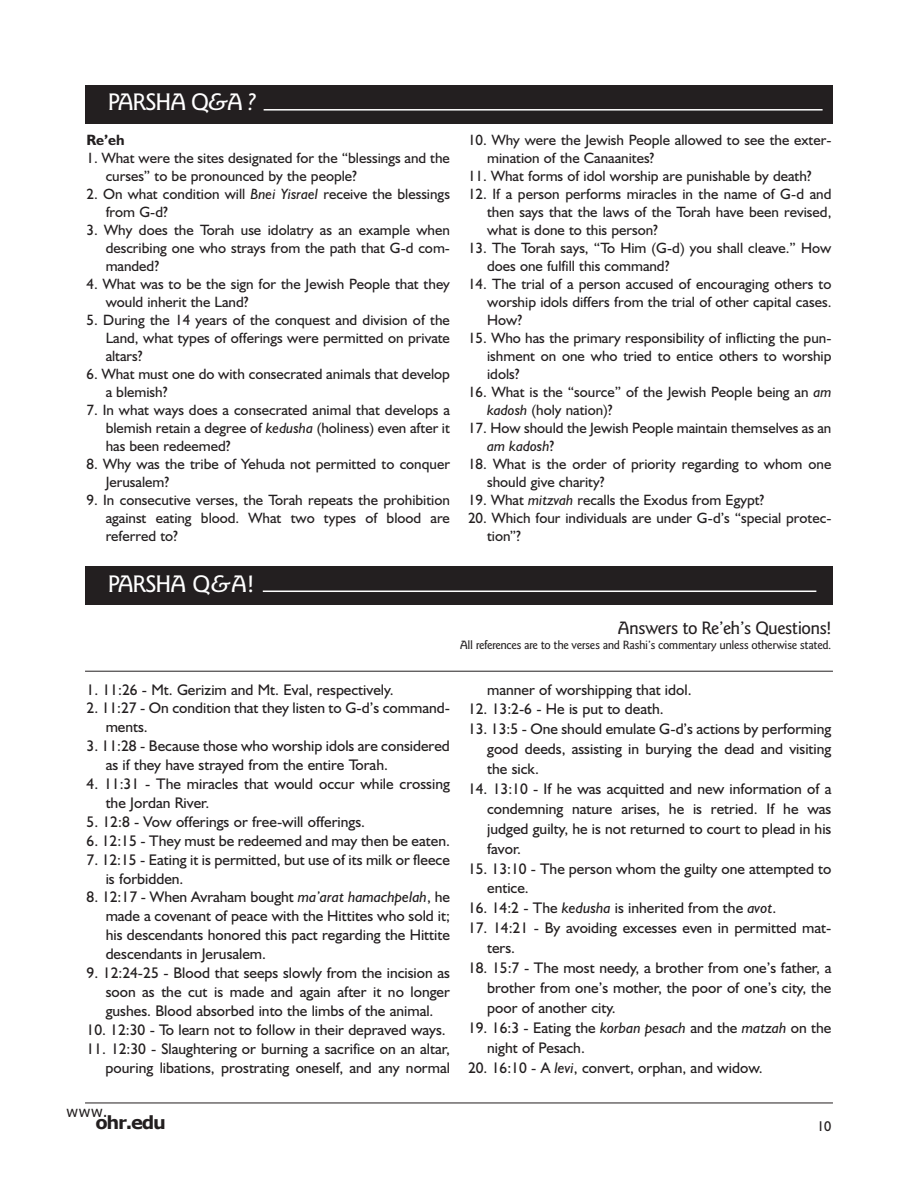
<style>
.page{position:relative;width:918px;height:1188px;background:#fff}
.page>*{position:absolute;margin:0;border:0;box-sizing:border-box;transform-origin:0 0}
.t1{font:500 24px "Goudy Sans IT Cby BT";letter-spacing:-.055em;color:#fff}
.t2{font:500 18px "Goudy Sans IT Cby BT";letter-spacing:-.035em;color:#231f20}
.t3{font:700 18px "Verdana";letter-spacing:-.07em;color:#231f20}
.t4{font:15.45px/18.9px "Humanist 521 BT";color:#231f20}
.t5{font:15px/18px "Humanist 521 BT";color:#231f20}
.t6{font:700 15px "Humanist 521 BT";color:#231f20}
.t7{font:15px "Verdana";color:#231f20}
.t8{font:14.25px "Humanist 521 BT";color:#231f20}
.t9{font:500 12px "Goudy Sans IT Cby BT";letter-spacing:-.035em;color:#231f20}
.s1{font-style:italic}
</style>
<div class="page">
<hr style="left:85px;top:1103px;width:748px;height:1px;background:#231f20">
<div style="left:85px;top:85px;width:748px;height:38px;background:#231f20"></div>
<div style="left:85px;top:566px;width:748px;height:39px;background:#231f20"></div>
<hr style="left:264px;top:109px;width:559px;height:2px;background:#fff">
<hr style="left:263px;top:591px;width:553px;height:1px;background:#fff">
<hr style="left:85px;top:671px;width:748px;height:1px;background:#231f20">
<h1 class="t1" style="left:108px;top:88px;width:150px">PARSHA Q<span class="s1">&amp;</span>A <span class="s1">?</span></h1>
<p class="t6" style="left:87px;top:131px;width:40px">Re’eh</p>
<p class="t5" style="left:106px;top:149px;width:346px;text-indent:-19px">1. What were the sites designated for the “blessings and the curses” to be pronounced by the people?</p>
<p class="t5" style="left:106px;top:185px;width:346px;text-indent:-19px">2. On what condition will <span class="s1">Bnei Yisrael</span> receive the blessings from G-d?</p>
<p class="t5" style="left:106px;top:221px;width:346px;text-align:justify;text-indent:-19px">3. Why does the Torah use idolatry as an example when describing one who strays from the path that G-d com&shy;manded?</p>
<p class="t5" style="left:106px;top:275px;width:346px;text-indent:-19px">4. What was to be the sign for the Jewish People that they would inherit the Land?</p>
<p class="t5" style="left:106px;top:311px;width:346px;text-align:justify;text-indent:-19px">5. During the 14 years of the conquest and division of the Land, what types of offerings were permitted on private altars?</p>
<p class="t5" style="left:106px;top:365px;width:346px;text-indent:-19px">6. What must one do with consecrated animals that develop a blemish?</p>
<p class="t5" style="left:106px;top:401px;width:346px;text-align:justify;text-indent:-19px">7. In what ways does a consecrated animal that develops a blemish retain a degree of <span class="s1">kedusha</span> (holiness) even after it has been redeemed?</p>
<p class="t5" style="left:106px;top:455px;width:346px;text-indent:-19px">8. Why was the tribe of yehuda not permitted to conquer<br>Jerusalem?</p>
<p class="t5" style="left:106px;top:491px;width:346px;text-align:justify;text-indent:-19px">9. In consecutive verses, the Torah repeats the prohibition against eating blood. What two types of blood are referred to?</p>
<p class="t5" style="left:487px;top:131px;width:346px;text-indent:-19px">10. Why were the Jewish People allowed to see the exter&shy;mination of the Canaanites?</p>
<p class="t5" style="left:468px;top:167px;width:345px">11. What forms of idol worship are punishable by death?</p>
<p class="t5" style="left:487px;top:185px;width:346px;text-align:justify;text-indent:-19px">12. If a person performs miracles in the name of G-d and then says that the laws of the Torah have been revised, what is done to this person?</p>
<p class="t5" style="left:487px;top:239px;width:346px;text-indent:-19px">13. The Torah says, “To Him (G-d) you shall cleave.” How does one fulfill this command?</p>
<p class="t5" style="left:487px;top:275px;width:346px;text-align:justify;text-indent:-19px">14. The trial of a person accused of encouraging others to worship idols differs from the trial of other capital cases.<br>How?</p>
<p class="t5" style="left:487px;top:329px;width:346px;text-align:justify;text-indent:-19px">15. Who has the primary responsibility of inflicting the pun&shy;ishment on one who tried to entice others to worship idols?</p>
<p class="t5" style="left:487px;top:383px;width:346px;text-indent:-19px">16. What is the “source” of the Jewish People being an <span class="s1">am kadosh</span> (holy nation)?</p>
<p class="t5" style="left:487px;top:419px;width:346px;text-indent:-19px">17. How should the Jewish People maintain themselves as an <span class="s1">am kadosh</span>?</p>
<p class="t5" style="left:487px;top:455px;width:346px;text-indent:-19px">18. What is the order of priority regarding to whom one should give charity?</p>
<p class="t5" style="left:468px;top:491px;width:298px">19. What <span class="s1">mitzvah</span> recalls the Exodus from Egypt?</p>
<p class="t5" style="left:487px;top:509px;width:346px;text-indent:-19px">20. Which four individuals are under G-d’s “special protec&shy;tion”?</p>
<h1 class="t1" style="left:108px;top:569px;width:148px">PARSHA Q<span class="s1">&amp;</span>A!</h1>
<p class="t2" style="left:617px;top:617px;width:216px">Answers to Re’eh’s Questions!</p>
<p class="t9" style="left:460px;top:638px;width:373px">All references are to the verses and Rashi’s commentary unless otherwise stated.</p>
<p class="t4" style="left:87px;top:680px;width:309px">1. 11:26 - Mt. Gerizim and Mt. Eval, respectively.</p>
<p class="t4" style="left:106px;top:699px;width:346px;text-indent:-19px">2. 11:27 - On condition that they listen to G-d’s command&shy;ments.</p>
<p class="t4" style="left:106px;top:736px;width:346px;text-indent:-19px">3. 11:28 - Because those who worship idols are considered as if they have strayed from the entire Torah.</p>
<p class="t4" style="left:106px;top:774px;width:346px;text-indent:-19px">4. 11:31 - The miracles that would occur while crossing the Jordan River.</p>
<p class="t4" style="left:87px;top:812px;width:280px">5. 12:8 - vow offerings or free-will offerings.</p>
<p class="t4" style="left:87px;top:831px;width:365px">6. 12:15 - They must be redeemed and may then be eaten.</p>
<p class="t4" style="left:106px;top:850px;width:346px;text-indent:-19px">7. 12:15 - Eating it is permitted, but use of its milk or fleece is forbidden.</p>
<p class="t4" style="left:106px;top:888px;width:346px;text-align:justify;text-indent:-19px">8. 12:17 - When Avraham bought <span class="s1">ma’arat hamachpelah</span>, he made a covenant of peace with the Hittites who sold it; his descendants honored this pact regarding the Hittite descendants in Jerusalem.</p>
<p class="t4" style="left:106px;top:963px;width:346px;text-align:justify;text-indent:-19px">9. 12:24-25 - Blood that seeps slowly from the incision as soon as the cut is made and again after it no longer gushes. Blood absorbed into the limbs of the animal.</p>
<p class="t4" style="left:87px;top:1020px;width:361px">10. 12:30 - To learn not to follow in their depraved ways.</p>
<p class="t4" style="left:87px;top:1039px;width:365px;text-align:right">11. 12:30 - Slaughtering or burning a sacrifice on an altar, pouring libations, prostrating oneself, and any normal</p>
<p class="t4" style="left:487px;top:680px;width:206px">manner of worshipping that idol.</p>
<p class="t4" style="left:468px;top:700px;width:197px">12. 13:2-6 - He is put to death.</p>
<p class="t4" style="left:487px;top:719px;width:346px;line-height:20px;text-align:justify;text-indent:-19px">13. 13:5 - One should emulate G-d’s actions by performing good deeds, assisting in burying the dead and visiting the sick.</p>
<p class="t4" style="left:487px;top:779px;width:346px;line-height:20px;text-align:justify;text-indent:-19px">14. 13:10 - If he was acquitted and new information of a condemning nature arises, he is retried. If he was judged guilty, he is not returned to court to plead in his favor.</p>
<p class="t4" style="left:487px;top:858px;width:346px;line-height:20px;text-indent:-19px">15. 13:10 - The person whom the guilty one attempted to entice.</p>
<p class="t4" style="left:468px;top:899px;width:310px">16. 14:2 - The <span class="s1">kedusha</span> is inherited from the <span class="s1">avot</span>.</p>
<p class="t4" style="left:487px;top:918px;width:346px;line-height:20px;text-indent:-19px">17. 14:21 - By avoiding excesses even in permitted mat&shy;ters.</p>
<p class="t4" style="left:487px;top:958px;width:346px;line-height:20px;text-align:justify;text-indent:-19px">18. 15:7 - The most needy, a brother from one’s father, a brother from one’s mother, the poor of one’s city, the poor of another city.</p>
<p class="t4" style="left:487px;top:1017px;width:346px;line-height:20px;text-indent:-19px">19. 16:3 - Eating the <span class="s1">korban pesach</span> and the <span class="s1">matzah</span> on the night of Pesach.</p>
<p class="t4" style="left:468px;top:1058px;width:296px">20. 16:10 - A <span class="s1">levi</span>, convert, orphan, and widow.</p>
<p class="t7" style="left:66px;top:1102px;width:43px">www.</p>
<p class="t3" style="left:96px;top:1111px;width:72px">ohr.edu</p>
<p class="t8" style="left:817px;top:1118px;width:16px">10</p>
</div>
